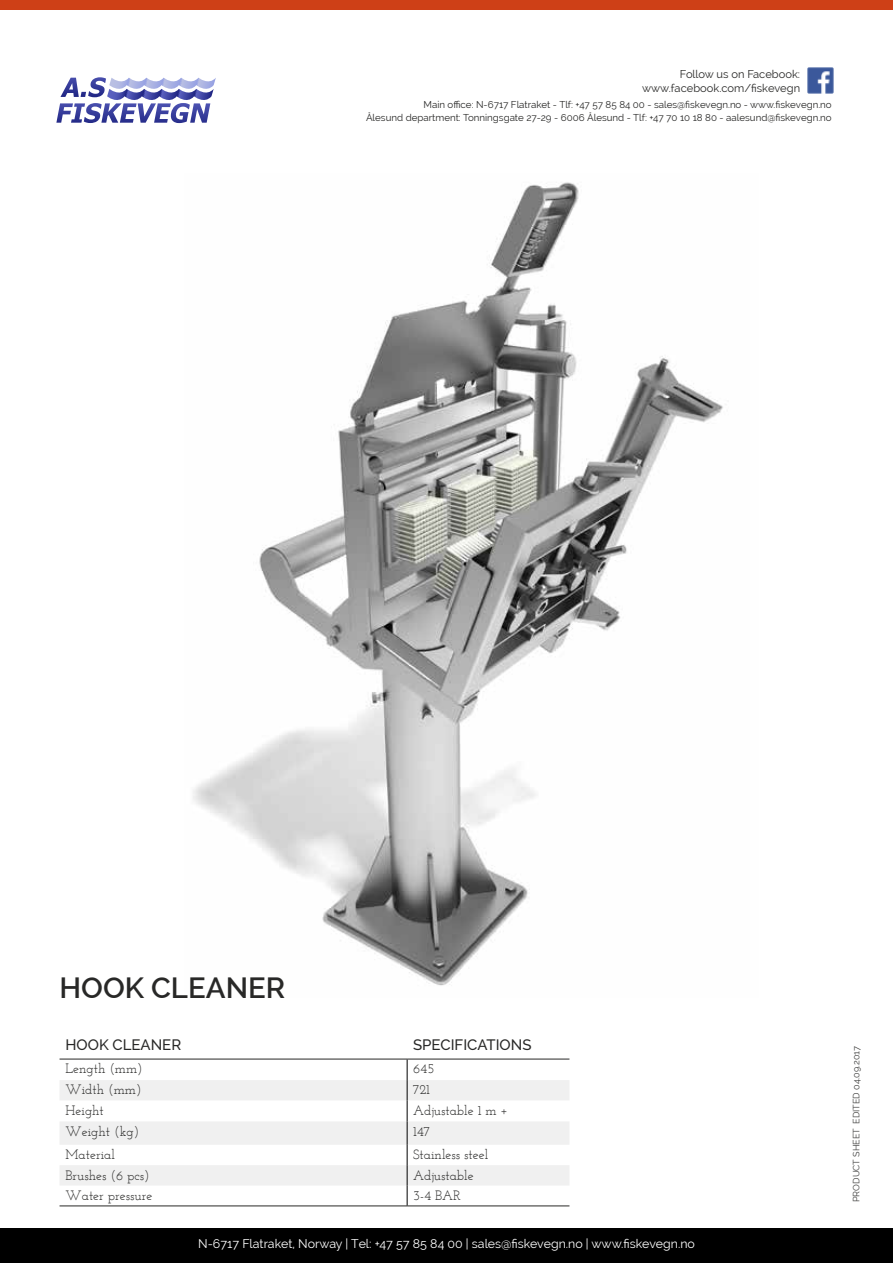
<style>
.page{position:relative;width:893px;height:1263px;background:#fff}
.page>*{position:absolute;margin:0;border:0;box-sizing:border-box;transform-origin:0 0}
.t1{font:600 29.25px "Raleway";color:#282827}
.t2{font:500 15px "Raleway";color:#282827}
.t3{font:13.5px "Josefin Slab";color:#282827}
.t4{font:12.3px "Raleway";color:#fff}
.t5{font:11.1px/14.2px "Raleway";color:#282827;text-align:right}
.t6{font:9.75px "Raleway";color:#282827}
.t7{font:9px "Raleway";color:#3c3c3b}
</style>
<div class="page">
<div style="left:0;top:0;width:893px;height:9px;background:#ce4017"></div>
<div style="left:0;top:1228px;width:893px;height:35px;background:#000"></div>
<svg style="left:56px;top:77px;width:160px;height:46px"></svg>
<img style="left:807px;top:67px;width:26px;height:26px">
<img style="left:193px;top:182px;width:530px;height:804px">
<svg style="left:60px;top:1080px;width:509px;height:105px;fill:#f0f0f0"></svg>
<hr style="left:60px;top:1205px;width:347px;height:1px;background:#282827">
<hr style="left:407px;top:1205px;width:162px;height:1px;background:#282827">
<svg style="left:407px;top:1060px;width:1px;height:145px"></svg>
<hr style="left:60px;top:1059px;width:347px;height:1px;background:#282827">
<hr style="left:407px;top:1059px;width:162px;height:1px;background:#282827">
<p class="t5" style="left:642px;top:66px;width:160px">Follow us on Facebook: www.facebook.com/fiskevegn</p>
<p class="t6" style="left:423px;top:98px;width:410px">Main office: N-6717 Flatraket - Tlf: +47 57 85 84 00 - sales@fiskevegn.no - www.fiskevegn.no</p>
<p class="t6" style="left:366px;top:112px;width:467px">Ålesund department: Tonningsgate 27-29 - 6006 Ålesund - Tlf: +47 70 10 18 80 - aalesund@fiskevegn.no</p>
<h1 class="t1" style="left:60px;top:971px;width:227px">HOOK CLEANER</h1>
<h2 class="t2" style="left:66px;top:1036px;width:117px">HOOK CLEANER</h2>
<h2 class="t2" style="left:413px;top:1036px;width:120px">SPECIFICATIONS</h2>
<h3 class="t3" style="left:66px;top:1061px;width:79px">Length (mm)</h3>
<h3 class="t3" style="left:413px;top:1061px;width:23px">645</h3>
<h3 class="t3" style="left:66px;top:1082px;width:77px">Width (mm)</h3>
<h3 class="t3" style="left:413px;top:1082px;width:18px">721</h3>
<h3 class="t3" style="left:66px;top:1102px;width:40px">Height</h3>
<h3 class="t3" style="left:413px;top:1102px;width:96px">Adjustable 1 m +</h3>
<h3 class="t3" style="left:66px;top:1123px;width:75px">Weight (kg)</h3>
<h3 class="t3" style="left:413px;top:1123px;width:18px">147</h3>
<h3 class="t3" style="left:66px;top:1146px;width:51px">Material</h3>
<h3 class="t3" style="left:413px;top:1146px;width:77px">Stainless steel</h3>
<h3 class="t3" style="left:66px;top:1167px;width:85px">Brushes (6 pcs)</h3>
<h3 class="t3" style="left:413px;top:1167px;width:62px">Adjustable</h3>
<h3 class="t3" style="left:66px;top:1187px;width:88px">Water pressure</h3>
<h3 class="t3" style="left:413px;top:1187px;width:49px">3-4 BAR</h3>
<p class="t4" style="left:198px;top:1237px;width:498px">N-6717 Flatraket, Norway | Tel: +47 57 85 84 00 | sales@fiskevegn.no | www.fiskevegn.no</p>
<p class="t7" style="left:851px;top:1202px;width:158px;rotate:-90deg">PRODUCT SHEET EDITED 04.09.2017</p>
</div>
